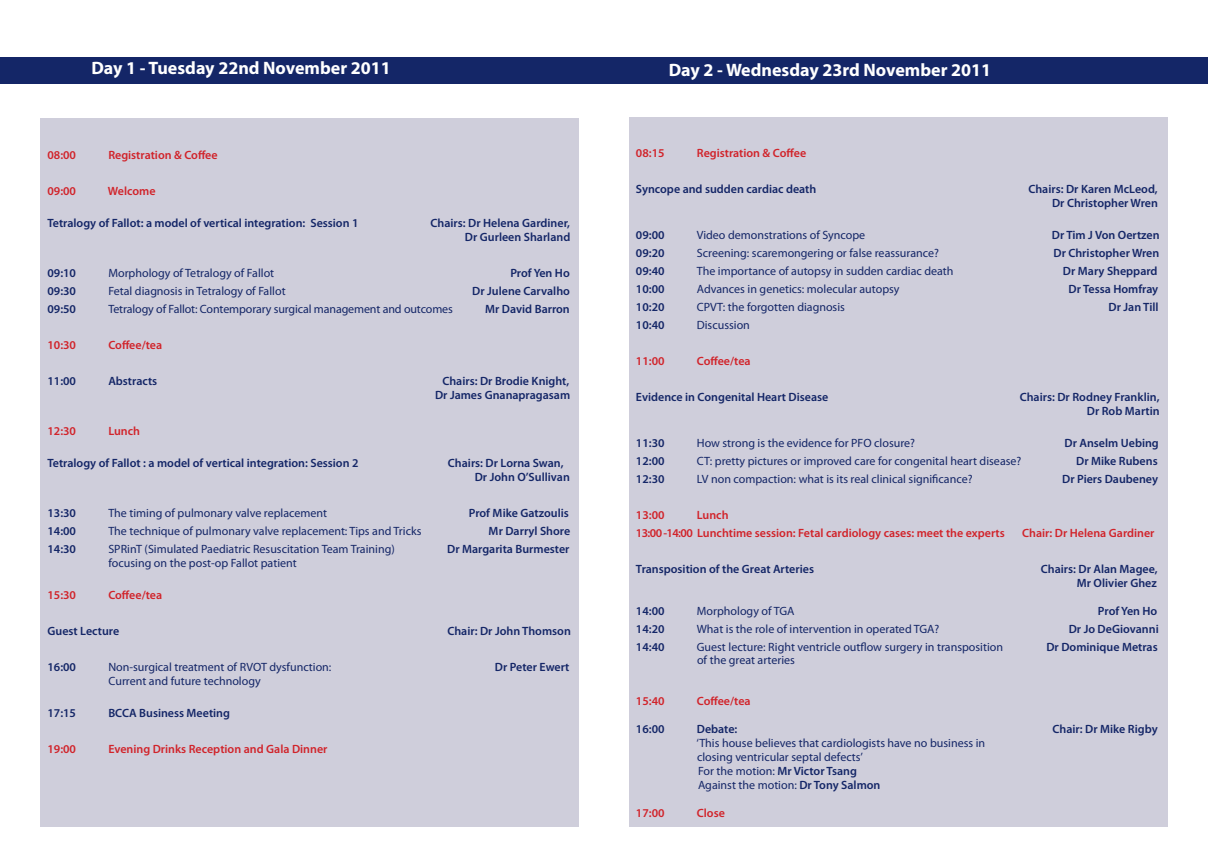
<style>
.page{position:relative;width:1208px;height:859px;background:#fff}
.page>*{position:absolute;margin:0;border:0;box-sizing:border-box;transform-origin:0 0}
.t1{font:700 18px "Myriad Pro";color:#fff}
.t2{font:12px "Myriad Pro";color:#142667}
.t3{font:600 12px "Myriad Pro";color:#142667}
.t4{font:600 12px "Myriad Pro";color:#d1232a}
.s1{font-weight:600}
</style>
<div class="page">
<div style="left:41px;top:118px;width:538px;height:708px;background:#cfcedb"></div>
<div style="left:629px;top:117px;width:538px;height:709px;background:#cfcedb"></div>
<div style="left:0;top:57px;width:1208px;height:26px;background:#142667"></div>
<p class="t1" style="left:91px;top:56px;width:301px">Day 1 - Tuesday 22nd November 2011</p>
<p class="t1" style="left:669px;top:58px;width:324px">Day 2 - Wednesday 23rd November 2011</p>
<p class="t4" style="left:47px;top:147px;width:30px">08:00</p>
<p class="t4" style="left:108px;top:147px;width:111px">Registration &amp; Coffee</p>
<p class="t4" style="left:47px;top:183px;width:30px">09:00</p>
<p class="t4" style="left:108px;top:183px;width:49px">Welcome</p>
<p class="t3" style="left:47px;top:215px;width:312px">Tetralogy of Fallot: a model of vertical integration: Session 1</p>
<p class="t3" style="left:430px;top:215px;width:141px">Chairs: Dr Helena Gardiner,</p>
<p class="t3" style="left:465px;top:229px;width:107px">Dr Gurleen Sharland</p>
<p class="t3" style="left:47px;top:265px;width:30px">09:10</p>
<p class="t2" style="left:108px;top:265px;width:167px">Morphology of Tetralogy of Fallot</p>
<p class="t3" style="left:510px;top:265px;width:61px">Prof Yen Ho</p>
<p class="t3" style="left:47px;top:283px;width:30px">09:30</p>
<p class="t2" style="left:108px;top:283px;width:179px">Fetal diagnosis in Tetralogy of Fallot</p>
<p class="t3" style="left:472px;top:283px;width:99px">Dr Julene Carvalho</p>
<p class="t3" style="left:47px;top:301px;width:30px">09:50</p>
<p class="t2" style="left:108px;top:301px;width:346px">Tetralogy of Fallot: Contemporary surgical management and outcomes</p>
<p class="t3" style="left:485px;top:301px;width:86px">Mr David Barron</p>
<p class="t4" style="left:47px;top:337px;width:30px">10:30</p>
<p class="t4" style="left:108px;top:337px;width:55px">Coffee/tea</p>
<p class="t3" style="left:47px;top:373px;width:30px">11:00</p>
<p class="t3" style="left:108px;top:373px;width:50px">Abstracts</p>
<p class="t3" style="left:442px;top:373px;width:128px">Chairs: Dr Brodie Knight,</p>
<p class="t3" style="left:435px;top:387px;width:137px">Dr James Gnanapragasam</p>
<p class="t4" style="left:47px;top:423px;width:30px">12:30</p>
<p class="t4" style="left:108px;top:423px;width:33px">Lunch</p>
<p class="t3" style="left:47px;top:455px;width:312px">Tetralogy of Fallot : a model of vertical integration: Session 2</p>
<p class="t3" style="left:448px;top:455px;width:117px">Chairs: Dr Lorna Swan,</p>
<p class="t3" style="left:475px;top:469px;width:97px">Dr John O’Sullivan</p>
<p class="t3" style="left:47px;top:505px;width:30px">13:30</p>
<p class="t2" style="left:108px;top:505px;width:220px">The timing of pulmonary valve replacement</p>
<p class="t3" style="left:469px;top:505px;width:101px">Prof Mike Gatzoulis</p>
<p class="t3" style="left:47px;top:523px;width:30px">14:00</p>
<p class="t2" style="left:108px;top:523px;width:315px">The technique of pulmonary valve replacement: Tips and Tricks</p>
<p class="t3" style="left:488px;top:523px;width:83px">Mr Darryl Shore</p>
<p class="t3" style="left:47px;top:541px;width:30px">14:30</p>
<p class="t2" style="left:108px;top:541px;width:288px">SPRinT (Simulated Paediatric Resuscitation Team Training)</p>
<p class="t3" style="left:447px;top:541px;width:124px">Dr Margarita Burmester</p>
<p class="t2" style="left:109px;top:555px;width:190px">focusing on the post-op Fallot patient</p>
<p class="t4" style="left:47px;top:587px;width:30px">15:30</p>
<p class="t4" style="left:108px;top:587px;width:55px">Coffee/tea</p>
<p class="t3" style="left:47px;top:623px;width:73px">Guest Lecture</p>
<p class="t3" style="left:447px;top:623px;width:125px">Chair: Dr John Thomson</p>
<p class="t3" style="left:47px;top:659px;width:30px">16:00</p>
<p class="t2" style="left:108px;top:659px;width:225px">Non-surgical treatment of RVOT dysfunction:</p>
<p class="t3" style="left:495px;top:659px;width:76px">Dr Peter Ewert</p>
<p class="t2" style="left:109px;top:673px;width:154px">Current and future technology</p>
<p class="t3" style="left:47px;top:705px;width:30px">17:15</p>
<p class="t3" style="left:108px;top:705px;width:123px">BCCA Business Meeting</p>
<p class="t4" style="left:47px;top:741px;width:30px">19:00</p>
<p class="t4" style="left:108px;top:741px;width:221px">Evening Drinks Reception and Gala Dinner</p>
<p class="t4" style="left:636px;top:145px;width:30px">08:15</p>
<p class="t4" style="left:697px;top:145px;width:111px">Registration &amp; Coffee</p>
<p class="t3" style="left:636px;top:181px;width:182px">Syncope and sudden cardiac death</p>
<p class="t3" style="left:1028px;top:181px;width:131px">Chairs: Dr Karen McLeod,</p>
<p class="t3" style="left:1052px;top:195px;width:107px">Dr Christopher Wren</p>
<p class="t3" style="left:636px;top:227px;width:30px">09:00</p>
<p class="t2" style="left:697px;top:227px;width:170px">Video demonstrations of Syncope</p>
<p class="t3" style="left:1052px;top:227px;width:109px">Dr Tim J Von Oertzen</p>
<p class="t3" style="left:636px;top:245px;width:30px">09:20</p>
<p class="t2" style="left:697px;top:245px;width:244px">Screening: scaremongering or false reassurance?</p>
<p class="t3" style="left:1053px;top:245px;width:107px">Dr Christopher Wren</p>
<p class="t3" style="left:636px;top:263px;width:30px">09:40</p>
<p class="t2" style="left:697px;top:263px;width:258px">The importance of autopsy in sudden cardiac death</p>
<p class="t3" style="left:1063px;top:263px;width:96px">Dr Mary Sheppard</p>
<p class="t3" style="left:636px;top:281px;width:30px">10:00</p>
<p class="t2" style="left:697px;top:281px;width:204px">Advances in genetics: molecular autopsy</p>
<p class="t3" style="left:1068px;top:281px;width:91px">Dr Tessa Homfray</p>
<p class="t3" style="left:636px;top:299px;width:30px">10:20</p>
<p class="t2" style="left:697px;top:299px;width:150px">CPVT: the forgotten diagnosis</p>
<p class="t3" style="left:1108px;top:299px;width:51px">Dr Jan Till</p>
<p class="t3" style="left:636px;top:317px;width:30px">10:40</p>
<p class="t2" style="left:697px;top:317px;width:55px">Discussion</p>
<p class="t4" style="left:636px;top:353px;width:30px">11:00</p>
<p class="t4" style="left:697px;top:353px;width:55px">Coffee/tea</p>
<p class="t3" style="left:636px;top:389px;width:194px">Evidence in Congenital Heart Disease</p>
<p class="t3" style="left:1019px;top:389px;width:141px">Chairs: Dr Rodney Franklin,</p>
<p class="t3" style="left:1086px;top:403px;width:74px">Dr Rob Martin</p>
<p class="t3" style="left:636px;top:435px;width:30px">11:30</p>
<p class="t2" style="left:697px;top:435px;width:220px">How strong is the evidence for PFO closure?</p>
<p class="t3" style="left:1064px;top:435px;width:96px">Dr Anselm Uebing</p>
<p class="t3" style="left:636px;top:453px;width:30px">12:00</p>
<p class="t2" style="left:697px;top:453px;width:326px">CT: pretty pictures or improved care for congenital heart disease?</p>
<p class="t3" style="left:1076px;top:453px;width:83px">Dr Mike Rubens</p>
<p class="t3" style="left:636px;top:471px;width:30px">12:30</p>
<p class="t2" style="left:697px;top:471px;width:277px">LV non compaction: what is its real clinical significance?</p>
<p class="t3" style="left:1062px;top:471px;width:97px">Dr Piers Daubeney</p>
<p class="t4" style="left:636px;top:507px;width:30px">13:00</p>
<p class="t4" style="left:697px;top:507px;width:33px">Lunch</p>
<p class="t4" style="left:636px;top:525px;width:370px">13:00 -14:00 Lunchtime session: Fetal cardiology cases: meet the experts</p>
<p class="t4" style="left:1022px;top:525px;width:134px">Chair: Dr Helena Gardiner</p>
<p class="t3" style="left:636px;top:561px;width:180px">Transposition of the Great Arteries</p>
<p class="t3" style="left:1041px;top:561px;width:118px">Chairs: Dr Alan Magee,</p>
<p class="t3" style="left:1076px;top:575px;width:81px">Mr Olivier Ghez</p>
<p class="t3" style="left:636px;top:603px;width:30px">14:00</p>
<p class="t2" style="left:697px;top:603px;width:99px">Morphology of TGA</p>
<p class="t3" style="left:1098px;top:603px;width:61px">Prof Yen Ho</p>
<p class="t3" style="left:636px;top:621px;width:30px">14:20</p>
<p class="t2" style="left:697px;top:621px;width:244px">What is the role of intervention in operated TGA?</p>
<p class="t3" style="left:1068px;top:621px;width:92px">Dr Jo DeGiovanni</p>
<p class="t3" style="left:636px;top:639px;width:30px">14:40</p>
<p class="t2" style="left:697px;top:639px;width:308px">Guest lecture: Right ventricle outflow surgery in transposition</p>
<p class="t3" style="left:1046px;top:639px;width:113px">Dr Dominique Metras</p>
<p class="t2" style="left:697px;top:652px;width:99px">of the great arteries</p>
<p class="t4" style="left:636px;top:693px;width:30px">15:40</p>
<p class="t4" style="left:697px;top:693px;width:55px">Coffee/tea</p>
<p class="t3" style="left:636px;top:721px;width:30px">16:00</p>
<p class="t3" style="left:697px;top:721px;width:42px">Debate:</p>
<p class="t3" style="left:1052px;top:721px;width:107px">Chair: Dr Mike Rigby</p>
<p class="t2" style="left:696px;top:735px;width:290px">‘This house believes that cardiologists have no business in</p>
<p class="t2" style="left:697px;top:749px;width:167px">closing ventricular septal defects’</p>
<p class="t2" style="left:698px;top:763px;width:160px">For the motion: <span class="s1">Mr Victor Tsang</span></p>
<p class="t2" style="left:698px;top:777px;width:184px">Against the motion: <span class="s1">Dr Tony Salmon</span></p>
<p class="t4" style="left:636px;top:805px;width:30px">17:00</p>
<p class="t4" style="left:697px;top:805px;width:30px">Close</p>
</div>
